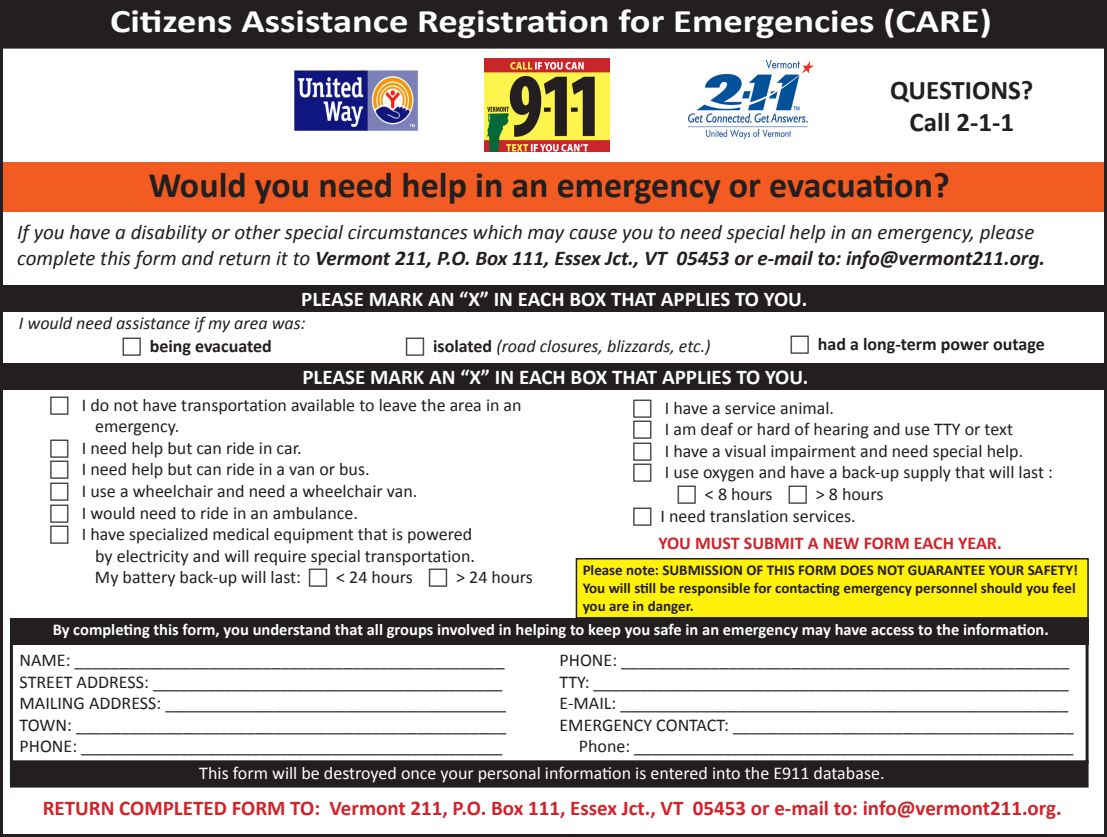
<style>
.page{position:relative;width:1107px;height:837px;background:#fff}
.page>*{position:absolute;margin:0;border:0;box-sizing:border-box;transform-origin:0 0}
.t1{font:700 36px "Calibri";color:#231f20}
.t2{font:700 33px "Calibri";color:#fff;scale:1.17 1}
.t3{font:700 27px "Calibri";color:#231f20}
.t4{font:italic 21px "Calibri";color:#231f20}
.t5{font:italic 700 21px "Calibri";color:#231f20}
.t6{font:700 21px "Calibri";color:#d1232a}
.t7{font:700 21px "Calibri";color:#fff}
.t8{font:21px "Meta";color:#fff}
.t9{font:18px "Calibri";color:#231f20}
.t10{font:18px "Calibri";color:#fff}
.t11{font:italic 18px "Calibri";color:#231f20}
.t12{font:700 18px "Calibri";color:#231f20}
.t13{font:700 18px "Calibri";color:#d1232a}
.t14{font:700 16.5px "Calibri";color:#fff}
.t15{font:700 15px/18px "Calibri";color:#231f20}
.s1{font-weight:400}
.s2{font-weight:700;font-style:normal}
</style>
<div class="page">
<div style="left:1px;top:363px;width:1106px;height:27px;background:#231f20"></div>
<div style="left:0;top:285px;width:1106px;height:27px;background:#231f20"></div>
<div style="left:11px;top:761px;width:1077px;height:26px;background:#231f20"></div>
<div style="left:10px;top:761px;width:1079px;height:27px;border:2px solid #231f20"></div>
<div style="left:0;top:0;width:1107px;height:49px;background:#231f20"></div>
<img style="left:293px;top:69px;width:125px;height:63px">
<img style="left:484px;top:59px;width:125px;height:93px">
<img style="left:689px;top:60px;width:125px;height:79px">
<div style="left:3px;top:162px;width:1101px;height:49px;background:#f25b21"></div>
<div style="left:10px;top:618px;width:1079px;height:27px;background:#231f20"></div>
<div style="left:576px;top:559px;width:512px;height:59px;background:#fff109"></div>
<div style="left:576px;top:558px;width:513px;height:61px;border:2px solid #231f20"></div>
<p class="t8" style="left:483px;top:-1px;width:143px">Lamoille County</p>
<p class="t8" style="left:490px;top:25px;width:129px">Sheriff’s Dept.</p>
<p class="t2" style="left:110px;top:-2px;width:755px">Citizens Assistance Registration for Emergencies (CARE)</p>
<p class="t3" style="left:890px;top:71px;width:145px">QUESTIONS?</p>
<p class="t3" style="left:909px;top:103px;width:106px">Call 2-1-1</p>
<p class="t1" style="left:149px;top:159px;width:802px">Would you need help in an emergency or evacuation?</p>
<p class="t4" style="left:17px;top:218px;width:1019px">If you have a disability or other special circumstances which may cause you to need special help in an emergency, please</p>
<p class="t5" style="left:17px;top:243px;width:1029px"><span class="s1">complete this form and return it to</span> Vermont 211, P.O. Box 111, Essex Jct., VT 05453 or e-mail to: info@vermont211.org.</p>
<p class="t7" style="left:301px;top:284px;width:508px">PLEASE MARK AN “X” IN EACH BOX THAT APPLIES TO YOU.</p>
<p class="t11" style="left:19px;top:310px;width:288px">I would need assistance if my area was:</p>
<p class="t12" style="left:150px;top:333px;width:124px">being evacuated</p>
<p class="t11" style="left:433px;top:333px;width:279px"><span class="s2">isolated</span> (road closures, blizzards, etc.)</p>
<p class="t12" style="left:818px;top:332px;width:228px">had a long-term power outage</p>
<p class="t7" style="left:302px;top:362px;width:508px">PLEASE MARK AN “X” IN EACH BOX THAT APPLIES TO YOU.</p>
<p class="t9" style="left:82px;top:392px;width:441px">I do not have transportation available to leave the area in an</p>
<p class="t9" style="left:95px;top:414px;width:86px">emergency.</p>
<p class="t9" style="left:82px;top:435px;width:221px">I need help but can ride in car.</p>
<p class="t9" style="left:82px;top:457px;width:289px">I need help but can ride in a van or bus.</p>
<p class="t9" style="left:82px;top:478px;width:337px">I use a wheelchair and need a wheelchair van.</p>
<p class="t9" style="left:82px;top:500px;width:278px">I would need to ride in an ambulance.</p>
<p class="t9" style="left:82px;top:522px;width:392px">I have specialized medical equipment that is powered</p>
<p class="t9" style="left:95px;top:543px;width:381px">by electricity and will require special transportation.</p>
<p class="t9" style="left:95px;top:565px;width:208px">My battery back-up will last:</p>
<p class="t9" style="left:336px;top:565px;width:78px">&lt; 24 hours</p>
<p class="t9" style="left:456px;top:565px;width:78px">&gt; 24 hours</p>
<p class="t9" style="left:665px;top:395px;width:171px">I have a service animal.</p>
<p class="t9" style="left:665px;top:417px;width:350px">I am deaf or hard of hearing and use TTY or text</p>
<p class="t9" style="left:665px;top:438px;width:360px">I have a visual impairment and need special help.</p>
<p class="t9" style="left:665px;top:460px;width:390px">I use oxygen and have a back-up supply that will last :</p>
<p class="t9" style="left:705px;top:481px;width:69px">&lt; 8 hours</p>
<p class="t9" style="left:816px;top:481px;width:69px">&gt; 8 hours</p>
<p class="t9" style="left:660px;top:503px;width:197px">I need translation services.</p>
<p class="t13" style="left:658px;top:530px;width:345px">YOU MUST SUBMIT A NEW FORM EACH YEAR.</p>
<p class="t15" style="left:583px;top:561px;width:497px">Please note: SUBMISSION OF THIS FORM DOES NOT GUARANTEE YOUR SAFETY!<br>You will still be responsible for contacting emergency personnel should you feel you are in danger.</p>
<p class="t14" style="left:53px;top:617px;width:998px">By completing this form, you understand that all groups involved in helping to keep you safe in an emergency may have access to the information.</p>
<p class="t9" style="left:20px;top:648px;width:487px">NAME: ________________________________________________</p>
<p class="t9" style="left:560px;top:648px;width:511px">PHONE: __________________________________________________</p>
<p class="t9" style="left:20px;top:669px;width:485px">STREET ADDRESS: _______________________________________</p>
<p class="t9" style="left:560px;top:669px;width:511px">TTY: _____________________________________________________</p>
<p class="t9" style="left:20px;top:691px;width:488px">MAILING ADDRESS: ______________________________________</p>
<p class="t9" style="left:560px;top:691px;width:511px">E-MAIL: __________________________________________________</p>
<p class="t9" style="left:20px;top:712px;width:488px">TOWN: ________________________________________________</p>
<p class="t9" style="left:560px;top:712px;width:516px">EMERGENCY CONTACT: ______________________________________</p>
<p class="t9" style="left:20px;top:734px;width:485px">PHONE: _______________________________________________</p>
<p class="t9" style="left:579px;top:734px;width:496px">Phone: _________________________________________________</p>
<p class="t10" style="left:199px;top:760px;width:687px">This form will be destroyed once your personal information is entered into the E911 database.</p>
<p class="t6" style="left:43px;top:793px;width:1021px">RETURN COMPLETED FORM TO: Vermont 211, P.O. Box 111, Essex Jct., VT 05453 or e-mail to: info@vermont211.org.</p>
</div>
